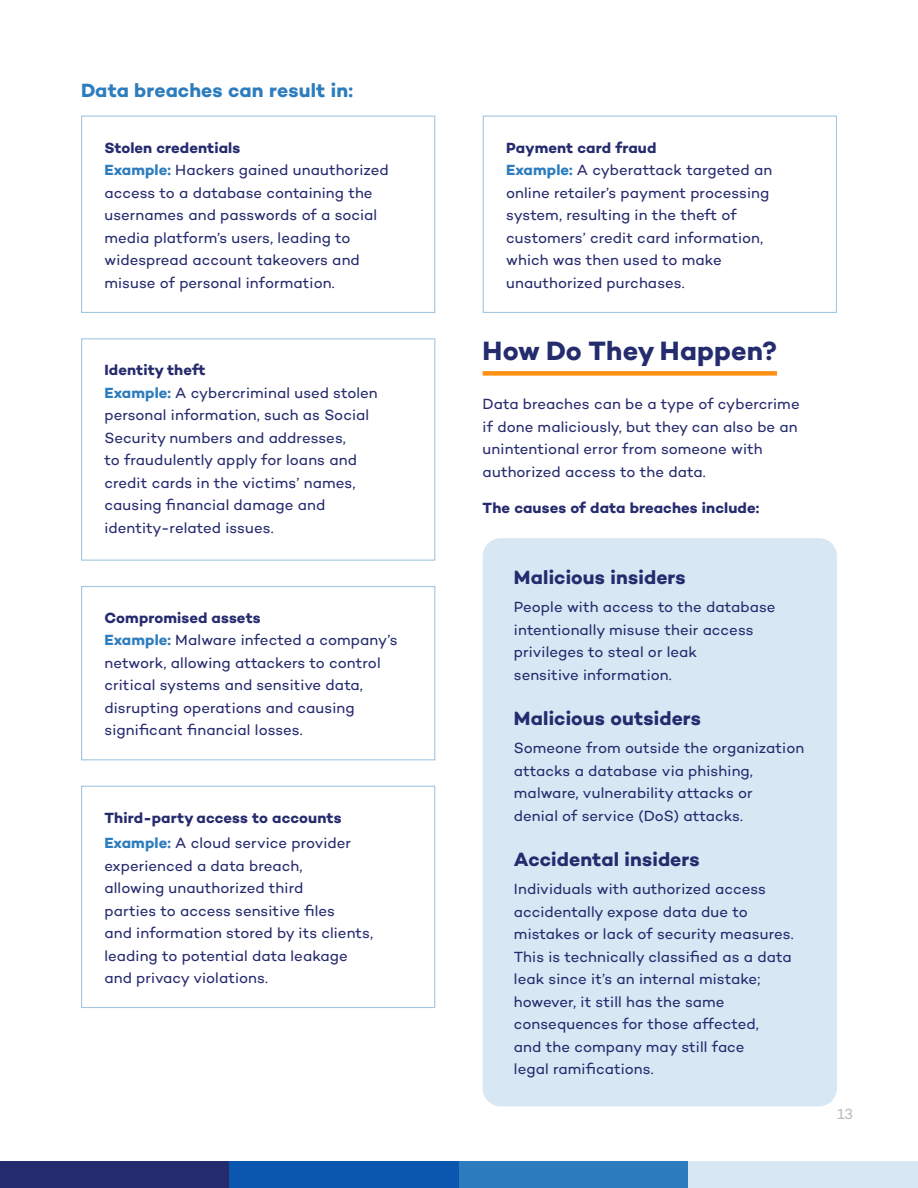
<style>
.page{position:relative;width:918px;height:1188px;background:#fff}
.page>*{position:absolute;margin:0;border:0;box-sizing:border-box;transform-origin:0 0}
.Subheads_Underline{font:700 27px "Campton";letter-spacing:.005em;color:#252c6d}
.Bullet_Bold{font:700 19.5px "Campton";letter-spacing:.005em;color:#262b6e}
.Bullet_Bold-2{font:700 19.5px "Campton";letter-spacing:.005em;color:#2d7dbe}
.Bullet_copy{font:15px/22.5px "Campton";letter-spacing:.005em;color:#262b6e}
.Subheads_Underline-2{font:15px/22.5px "Campton";letter-spacing:.005em;color:#262b6e}
.Bullet_copy-2{font:700 15px/25.5px "Campton";letter-spacing:.005em;color:#262b6e}
.Subheads_Underline-3{font:700 15px "Campton";letter-spacing:.005em;color:#262b6e}
.t1{font:15px "Campton";color:#bcbdc0}
.s1{font-weight:700}
.s2{font-weight:700;color:#2d7dbe}
.s3{color:#2d7dbe}
.s4{font-weight:400}
</style>
<div class="page">
<div style="left:0;top:1161px;width:230px;height:27px;background:#252c6d"></div>
<div style="left:230px;top:1161px;width:229px;height:27px;background:#0b56af"></div>
<div style="left:459px;top:1161px;width:229px;height:27px;background:#2d7dbe"></div>
<div style="left:688px;top:1161px;width:230px;height:27px;background:#d7e8f4"></div>
<div style="left:483px;top:371px;width:294px;height:5px;background:#ff9012"></div>
<div style="left:483px;top:538px;width:354px;height:568px;background:#d7e8f4;border-radius:18px"></div>
<div style="left:81px;top:116px;width:354px;height:197px;border:1px solid #a3c7e0"></div>
<div style="left:81px;top:338px;width:354px;height:223px;border:1px solid #a3c7e0"></div>
<div style="left:81px;top:586px;width:354px;height:174px;border:1px solid #a3c7e0"></div>
<div style="left:483px;top:116px;width:354px;height:197px;border:1px solid #a3c7e0"></div>
<div style="left:81px;top:786px;width:354px;height:222px;border:1px solid #a3c7e0"></div>
<p class="Bullet_Bold-2" style="left:81px;top:78px;width:274px">Data breaches can result in:</p>
<p class="Bullet_copy" style="left:104px;top:136px;width:286px"><span class="s1">Stolen credentials<br></span><span class="s2">Example:</span> Hackers gained unauthorized access to a database containing the usernames and passwords of a social media platform’s users, leading to widespread account takeovers and misuse of personal information.</p>
<p class="Bullet_copy" style="left:104px;top:359px;width:275px"><span class="s1">Identity theft<br></span><span class="s2">Example:</span> A cybercriminal used stolen personal information, such as Social<br>Security numbers and addresses,<br>to fraudulently apply for loans and credit cards in the victims’ names, causing financial damage and identity-related issues.</p>
<p class="Bullet_copy" style="left:104px;top:606px;width:295px"><span class="s1">Compromised assets<br></span><span class="s2">Example:</span> Malware infected a company’s network, allowing attackers to control critical systems and sensitive data, disrupting operations and causing significant financial losses.</p>
<p class="Bullet_copy-2" style="left:104px;top:805px;width:248px">Third-party access to accounts<br><span class="s3">Example:</span> <span class="s4">A cloud service provider</span></p>
<p class="Bullet_copy" style="left:104px;top:854px;width:270px">experienced a data breach,<br>allowing unauthorized third<br>parties to access sensitive files<br>and information stored by its clients, leading to potential data leakage and privacy violations.</p>
<p class="Bullet_copy" style="left:506px;top:136px;width:268px"><span class="s1">Payment card fraud<br></span><span class="s2">Example:</span> A cyberattack targeted an online retailer’s payment processing system, resulting in the theft of customers’ credit card information, which was then used to make unauthorized purchases.</p>
<p class="Subheads_Underline" style="left:483px;top:333px;width:296px">How Do They Happen?</p>
<p class="Subheads_Underline-2" style="left:483px;top:393px;width:319px">Data breaches can be a type of cybercrime if done maliciously, but they can also be an unintentional error from someone with authorized access to the data.</p>
<p class="Subheads_Underline-3" style="left:483px;top:498px;width:278px">The causes of data breaches include:</p>
<p class="Bullet_Bold" style="left:514px;top:565px;width:173px">Malicious insiders</p>
<p class="Bullet_copy" style="left:514px;top:596px;width:263px">People with access to the database intentionally misuse their access privileges to steal or leak<br>sensitive information.</p>
<p class="Bullet_Bold" style="left:514px;top:706px;width:189px">Malicious outsiders</p>
<p class="Bullet_copy" style="left:514px;top:737px;width:292px">Someone from outside the organization attacks a database via phishing, malware, vulnerability attacks or<br>denial of service (DoS) attacks.</p>
<p class="Bullet_Bold" style="left:514px;top:847px;width:187px">Accidental insiders</p>
<p class="Bullet_copy" style="left:514px;top:878px;width:281px">Individuals with authorized access accidentally expose data due to mistakes or lack of security measures.<br>This is technically classified as a data leak since it’s an internal mistake; however, it still has the same consequences for those affected,<br>and the company may still face<br>legal ramifications.</p>
<p class="t1" style="left:837px;top:1104px;width:18px">13</p>
</div>
